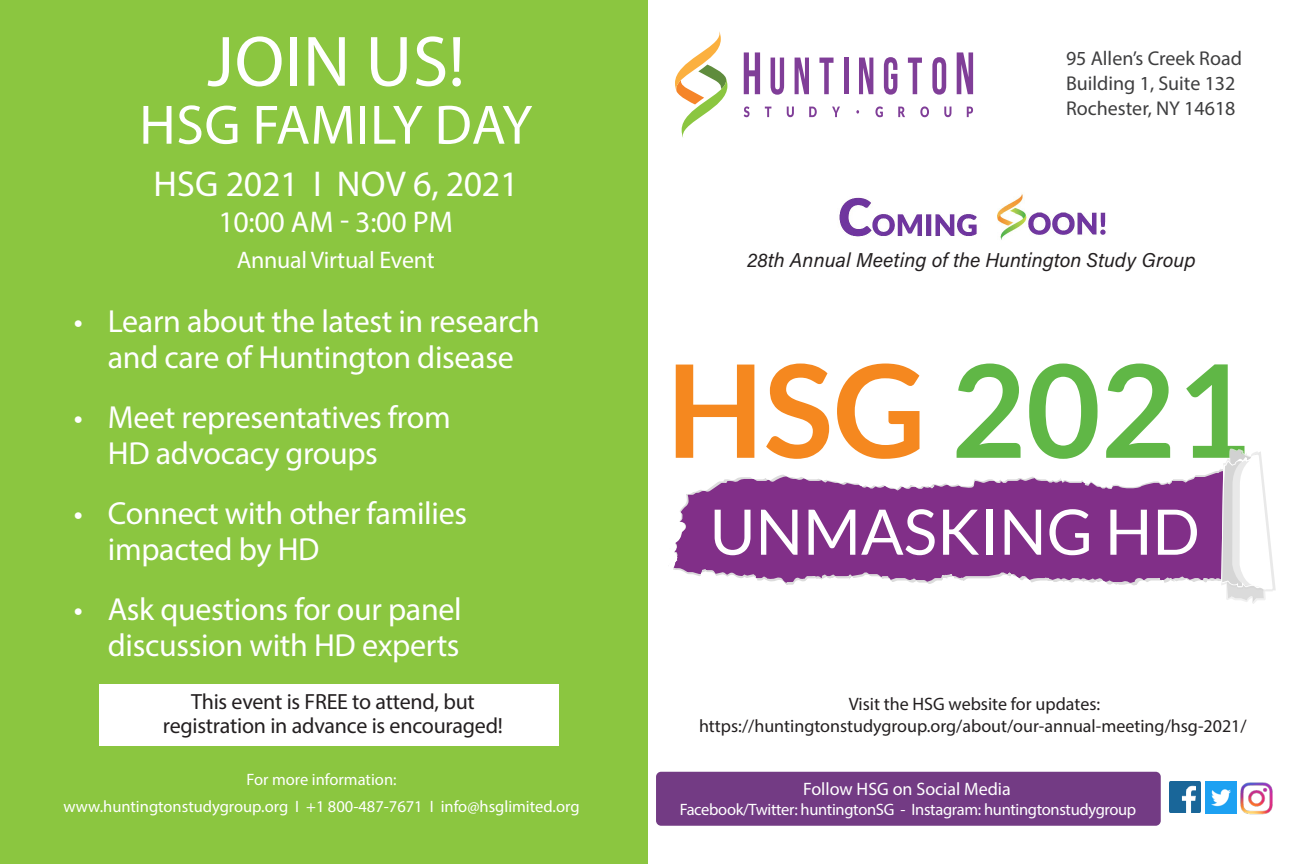
<style>
.page{position:relative;width:1296px;height:864px;background:#fff}
.page>*{position:absolute;margin:0;border:0;box-sizing:border-box;transform-origin:0 0}
.t1{font:72px "Myriad Pro";letter-spacing:.01em;color:#fff}
.t2{font:56px "Myriad Pro";letter-spacing:.005em;color:#fff}
.t3{font:36px "Myriad Pro";letter-spacing:-.01em;color:#fff}
.t4{font:32px/36px "Myriad Pro";letter-spacing:-.01em;color:#fff}
.t5{font:30px "Myriad Pro";letter-spacing:-.01em;color:#fff}
.t6{font:24px "Myriad Pro";letter-spacing:-.01em;color:#fff}
.t7{font:22px/24px "Myriad Pro";letter-spacing:-.01em;color:#231f20;text-align:center}
.t8{font:20px/25px "Myriad Pro";color:#3e3e3f}
.t9{font:20px "Acumin Variable Concept";color:#231f20}
.t10{font:18px/21.6px "Myriad Pro";color:#231f20;text-align:center}
.t11{font:18px "Myriad Pro";color:#fff}
.t12{font:16.4px/27px "Myriad Pro";letter-spacing:-.01em;color:#fff;text-align:center}
</style>
<div class="page">
<div style="left:0;top:0;width:648px;height:864px;background:#8bc640"></div>
<svg style="left:675px;top:31px;width:52px;height:107px"></svg>
<svg style="left:744px;top:52px;width:16px;height:42px"></svg>
<svg style="left:771px;top:58px;width:13px;height:37px"></svg>
<svg style="left:795px;top:58px;width:14px;height:36px"></svg>
<svg style="left:819px;top:58px;width:15px;height:36px"></svg>
<div style="left:844px;top:58px;width:5px;height:36px;background:#803e98"></div>
<svg style="left:859px;top:58px;width:14px;height:36px"></svg>
<svg style="left:884px;top:57px;width:13px;height:38px"></svg>
<svg style="left:908px;top:58px;width:14px;height:36px"></svg>
<svg style="left:932px;top:57px;width:14px;height:38px"></svg>
<svg style="left:957px;top:52px;width:16px;height:42px"></svg>
<svg style="left:744px;top:106px;width:6px;height:11px"></svg>
<svg style="left:765px;top:107px;width:6px;height:10px"></svg>
<svg style="left:787px;top:107px;width:7px;height:10px"></svg>
<svg style="left:809px;top:107px;width:8px;height:10px"></svg>
<svg style="left:832px;top:107px;width:8px;height:10px"></svg>
<svg style="left:875px;top:106px;width:8px;height:11px"></svg>
<svg style="left:898px;top:107px;width:7px;height:10px"></svg>
<svg style="left:920px;top:106px;width:9px;height:11px"></svg>
<svg style="left:944px;top:107px;width:7px;height:10px"></svg>
<svg style="left:967px;top:107px;width:6px;height:10px"></svg>
<div style="left:656px;top:772px;width:505px;height:54px;background:#733b84;border-radius:5px"></div>
<img style="left:1170px;top:782px;width:30px;height:31px">
<img style="left:1234px;top:782px;width:39px;height:33px">
<img style="left:1205px;top:781px;width:32px;height:32px">
<svg style="left:957px;top:364px;width:64px;height:94px"></svg>
<svg style="left:676px;top:365px;width:78px;height:93px"></svg>
<svg style="left:766px;top:364px;width:63px;height:95px"></svg>
<svg style="left:837px;top:364px;width:83px;height:95px"></svg>
<svg style="left:1029px;top:364px;width:69px;height:95px"></svg>
<svg style="left:673px;top:474px;width:433px;height:111px"></svg>
<svg style="left:715px;top:510px;width:36px;height:45px"></svg>
<svg style="left:761px;top:510px;width:37px;height:45px"></svg>
<svg style="left:809px;top:510px;width:46px;height:45px"></svg>
<svg style="left:861px;top:509px;width:74px;height:46px"></svg>
<svg style="left:943px;top:510px;width:36px;height:45px"></svg>
<div style="left:986px;top:510px;width:6px;height:45px;background:#fff"></div>
<svg style="left:1005px;top:510px;width:36px;height:45px"></svg>
<svg style="left:1049px;top:509px;width:40px;height:46px"></svg>
<svg style="left:1106px;top:364px;width:170px;height:240px"></svg>
<div style="left:99px;top:684px;width:460px;height:61px;background:#fff"></div>
<img style="left:839px;top:194px;width:267px;height:46px">
<p class="t1" style="left:207px;top:17px;width:259px">JOIN US!</p>
<p class="t2" style="left:139px;top:90px;width:395px">HSG FAMILY DAY</p>
<p class="t3" style="left:153px;top:161px;width:367px">HSG 2021 I NOV 6, 2021</p>
<p class="t5" style="left:218px;top:203px;width:236px">10:00 AM - 3:00 PM</p>
<p class="t6" style="left:237px;top:245px;width:200px">Annual Virtual Event</p>
<p class="t4" style="left:74px;top:302px;width:467px;text-align:center">• Learn about the latest in research and care of Huntington disease</p>
<p class="t4" style="left:108px;top:398px;width:344px;text-indent:-34px">• Meet representatives from<br>HD advocacy groups</p>
<p class="t4" style="left:108px;top:494px;width:361px;text-indent:-34px">• Connect with other families impacted by HD</p>
<p class="t4" style="left:74px;top:590px;width:389px;text-align:right">• Ask questions for our panel discussion with HD experts</p>
<p class="t8" style="left:1066px;top:46px;width:177px">95 Allen’s Creek Road<br>Building 1, Suite 132<br>Rochester, NY 14618</p>
<p class="t9" style="left:747px;top:247px;width:450px">28th Annual Meeting of the Huntington Study Group</p>
<p class="t7" style="left:163px;top:689px;width:342px">This event is FREE to attend, but registration in advance is encouraged!</p>
<p class="t10" style="left:699px;top:693px;width:549px">Visit the HSG website for updates: https://huntingtonstudygroup.org/about/our-annual-meeting/hsg-2021/</p>
<p class="t12" style="left:64px;top:766px;width:517px">For more information:<br>www.huntingtonstudygroup.org I +1 800-487-7671 I info@hsglimited.org</p>
<p class="t11" style="left:803px;top:778px;width:209px">Follow HSG on Social Media</p>
<p class="t12" style="left:680px;top:796px;width:458px">Facebook/Twitter: huntingtonSG - Instagram: huntingtonstudygroup</p>
</div>
